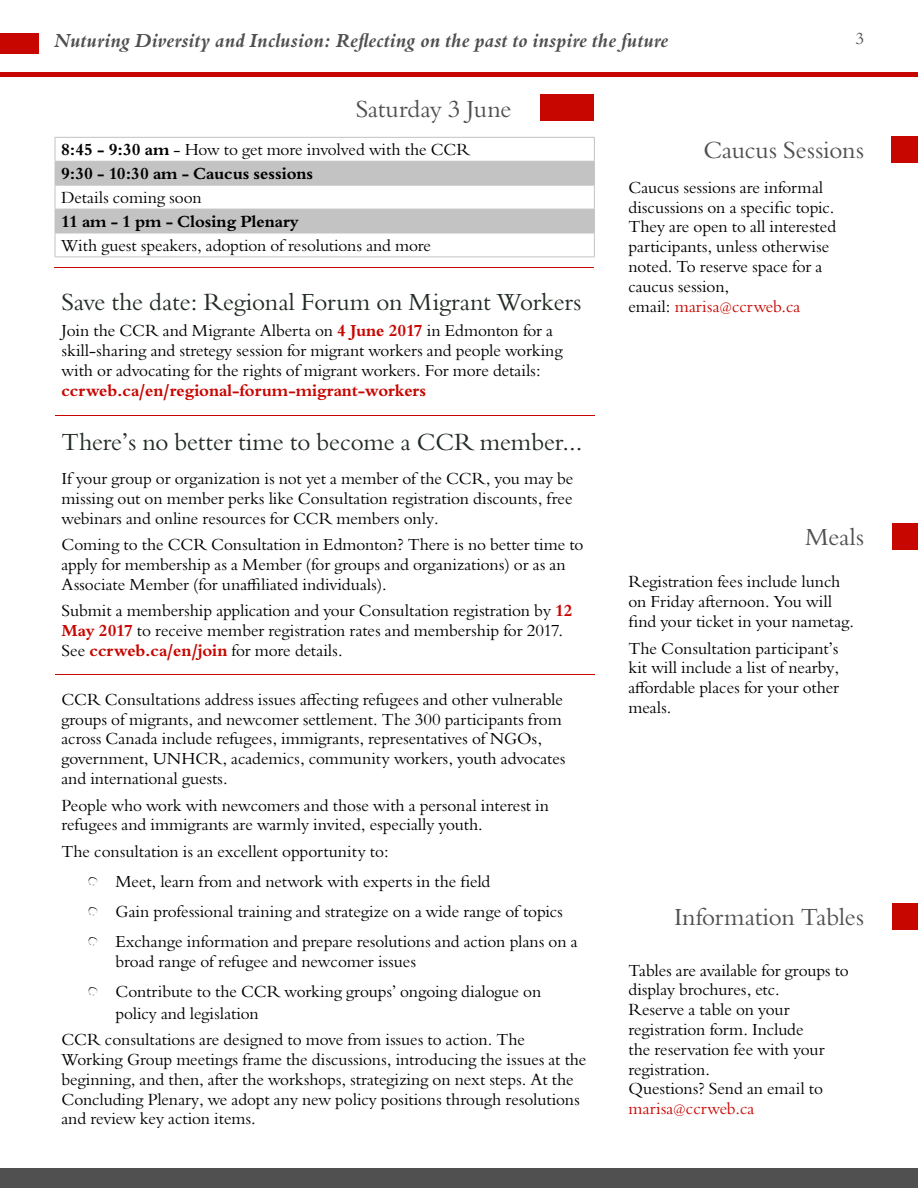
<style>
.page{position:relative;width:918px;height:1188px;background:#fff}
.page>*{position:absolute;margin:0;border:0;box-sizing:border-box;transform-origin:0 0}
.t1{font:24px "Borgia Pro";letter-spacing:-.005em;color:#222b24}
.t2{font:24px "Borgia Pro";letter-spacing:-.005em;color:#505050}
.t3{font:italic 700 19.5px "Borgia Pro";color:#505050}
.t4{font:16.5px/19.8px "Borgia Pro";color:#000}
.t5{font:700 16.5px/23.9px "Borgia Pro";color:#000}
.t6{font:700 16.5px "Borgia Pro";letter-spacing:-.005em;color:#c70600}
.t7{font:16.5px "Borgia Pro";color:#c70600}
.t8{font:16.5px "Borgia Pro";color:#505050}
.s1{font-weight:400}
.s2{font-weight:700;color:#c70600}
.s3{color:#c70600}
</style>
<div class="page">
<hr style="left:0;top:72px;width:918px;height:4px;background:#c70600">
<div style="left:0;top:1169px;width:918px;height:19px;background:#505050"></div>
<div style="left:0;top:33px;width:39px;height:21px;background:#c70600"></div>
<hr style="left:55px;top:674px;width:540px;height:1px;background:#c70600">
<hr style="left:55px;top:415px;width:540px;height:1px;background:#c70600">
<hr style="left:54px;top:268px;width:540px;height:1px;background:#c70600">
<div style="left:892px;top:523px;width:26px;height:27px;background:#c70600"></div>
<div style="left:540px;top:94px;width:54px;height:28px;background:#c70600"></div>
<div style="left:892px;top:903px;width:26px;height:27px;background:#c70600"></div>
<hr style="left:55px;top:137px;width:540px;height:1px;background:#c3c3c3">
<svg style="left:55px;top:138px;width:540px;height:119px"></svg>
<hr style="left:55px;top:257px;width:540px;height:1px;background:#c3c3c3">
<div style="left:891px;top:136px;width:27px;height:27px;background:#c70600"></div>
<p class="t3" style="left:54px;top:29px;width:616px">Nuturing Diversity and Inclusion: Reflecting on the past to inspire the future</p>
<p class="t8" style="left:855px;top:29px;width:10px">3</p>
<h1 class="t2" style="left:356px;top:94px;width:157px">Saturday 3 June</h1>
<p class="t5" style="left:61px;top:138px;width:411px">8:45 - 9:30 am <span class="s1">- How to get more involved with the CCR<br></span>9:30 - 10:30 am - Caucus sessions</p>
<p class="t4" style="left:61px;top:188px;width:142px">Details coming soon</p>
<p class="t5" style="left:61px;top:210px;width:239px">11 am - 1 pm - Closing Plenary</p>
<p class="t4" style="left:61px;top:236px;width:372px">With guest speakers, adoption of resolutions and more</p>
<h1 class="t1" style="left:62px;top:287px;width:521px">Save the date: Regional Forum on Migrant Workers</h1>
<p class="t4" style="left:62px;top:321px;width:503px">Join the CCR and Migrante Alberta on <span class="s2">4 June 2017</span> in Edmonton for a skill-sharing and stretegy session for migrant workers and people working with or advocating for the rights of migrant workers. For more details:</p>
<p class="t6" style="left:62px;top:380px;width:366px">ccrweb.ca/en/regional-forum-migrant-workers</p>
<h1 class="t1" style="left:62px;top:427px;width:523px">There’s no better time to become a CCR member...</h1>
<p class="t4" style="left:62px;top:469px;width:513px;text-align:justify">If your group or organization is not yet a member of the CCR, you may be missing out on member perks like Consultation registration discounts, free webinars and online resources for CCR members only.</p>
<p class="t4" style="left:62px;top:535px;width:524px">Coming to the CCR Consultation in Edmonton? There is no better time to apply for membership as a Member (for groups and organizations) or as an<br>Associate Member (for unaffiliated individuals).</p>
<p class="t4" style="left:62px;top:601px;width:513px">Submit a membership application and your Consultation registration by <span class="s2">12<br>May 2017</span> to receive member registration rates and membership for 2017.<br>See <span class="s2">ccrweb.ca/en/join</span> for more details.</p>
<p class="t4" style="left:61px;top:690px;width:506px">CCR Consultations address issues affecting refugees and other vulnerable groups of migrants, and newcomer settlement. The 300 participants from across Canada include refugees, immigrants, representatives of NGOs, government, UNHCR, academics, community workers, youth advocates and international guests.</p>
<p class="t4" style="left:61px;top:796px;width:489px">People who work with newcomers and those with a personal interest in refugees and immigrants are warmly invited, especially youth.</p>
<p class="t4" style="left:61px;top:842px;width:329px">The consultation is an excellent opportunity to:</p>
<p class="t4" style="left:88px;top:872px;width:403px">• Meet, learn from and network with experts in the field</p>
<p class="t4" style="left:88px;top:902px;width:476px">• Gain professional training and strategize on a wide range of topics</p>
<p class="t4" style="left:115px;top:932px;width:464px;text-indent:-27px">• Exchange information and prepare resolutions and action plans on a broad range of refugee and newcomer issues</p>
<p class="t4" style="left:115px;top:981px;width:427px;line-height:21.6px;text-indent:-27px">• Contribute to the CCR working groups’ ongoing dialogue on policy and legislation</p>
<p class="t4" style="left:61px;top:1030px;width:527px">CCR consultations are designed to move from issues to action. The Working Group meetings frame the discussions, introducing the issues at the beginning, and then, after the workshops, strategizing on next steps. At the Concluding Plenary, we adopt any new policy positions through resolutions and review key action items.</p>
<h1 class="t2" style="left:703px;top:136px;width:162px">Caucus Sessions</h1>
<p class="t4" style="left:628px;top:178px;width:209px">Caucus sessions are informal discussions on a specific topic.<br>They are open to all interested participants, unless otherwise noted. To reserve space for a caucus session,<br>email: <span class="s3">marisa@ccrweb.ca</span></p>
<h1 class="t2" style="left:805px;top:523px;width:60px">Meals</h1>
<p class="t4" style="left:628px;top:572px;width:227px">Registration fees include lunch on Friday afternoon. You will find your ticket in your nametag.</p>
<p class="t4" style="left:628px;top:639px;width:212px;text-align:justify">The Consultation participant’s kit will include a list of nearby, affordable places for your other meals.</p>
<h1 class="t2" style="left:674px;top:903px;width:191px">Information Tables</h1>
<p class="t4" style="left:628px;top:961px;width:222px">Tables are available for groups to display brochures, etc.<br>Reserve a table on your registration form. Include<br>the reservation fee with your registration.<br>Questions? Send an email to</p>
<p class="t7" style="left:628px;top:1099px;width:127px">marisa@ccrweb.ca</p>
</div>
